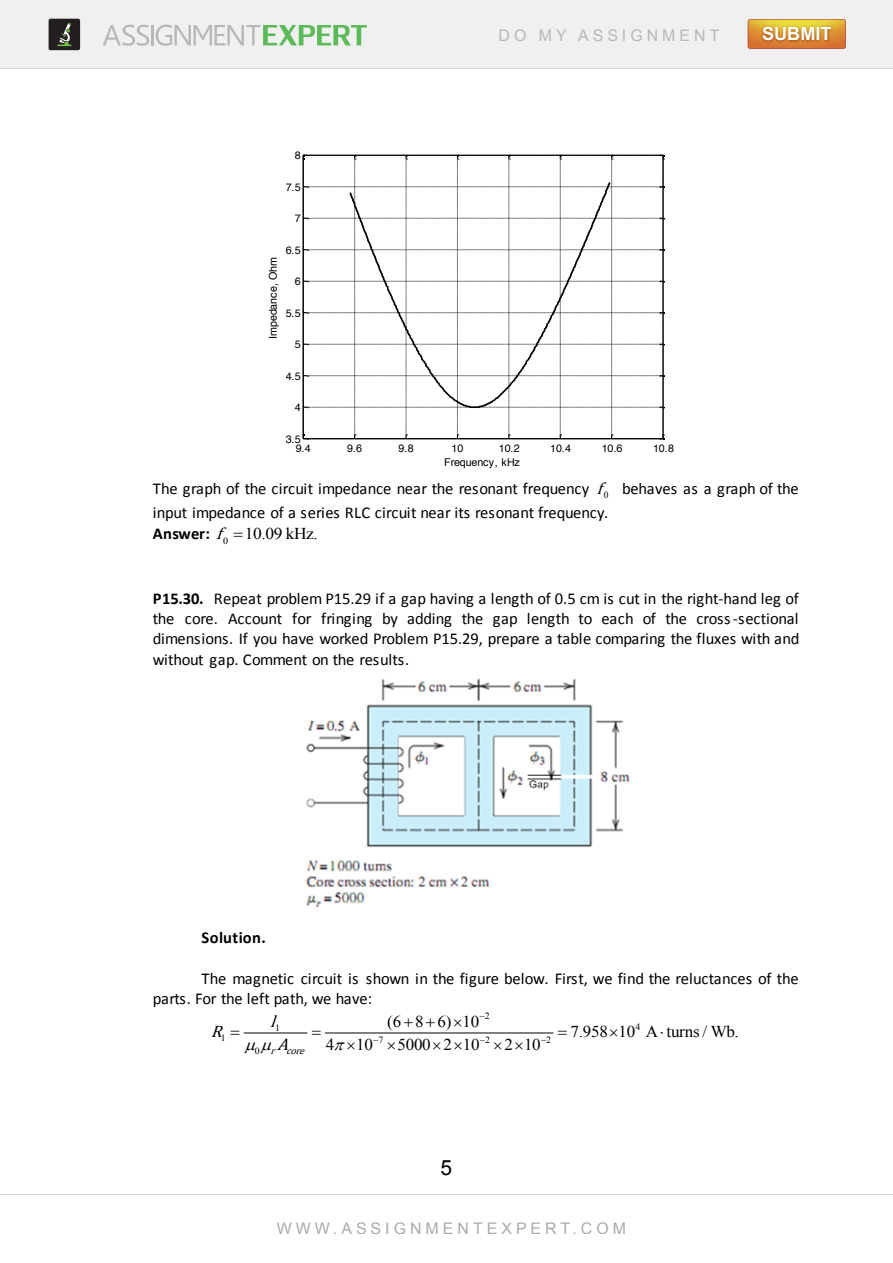
<style>
.page{position:relative;width:893px;height:1263px;background:#fff}
.page>*{position:absolute;margin:0;border:0;box-sizing:border-box;transform-origin:0 0}
.t1{font:21px "Arial";color:#000}
.t2{font:700 18.15px "Arial";color:#fff}
.t3{font:16.5px/20.4px "Calibri";letter-spacing:-.025em;color:#000}
.t4{font:16.5px "Times New Roman";letter-spacing:-.015em;color:#000}
.t5{font:700 16.5px "Calibri";letter-spacing:.02em;color:#000}
.t6{font:16.5px "Times New Roman";letter-spacing:-.015em;color:#000;scale:1.05 1}
.t7{font:italic 16.5px "Cambria Math";color:#000}
.t8{font:15.9px "Arial";letter-spacing:.25em;color:#a9aaae}
.t9{font:15.9px "Arial";letter-spacing:.25em;color:#b6b8b8}
.t10{font:10.8px "Helvetica";letter-spacing:-.015em;color:#000}
.t11{font:9.6px "Times New Roman";color:#000}
.t12{font:italic 9.6px "Cambria Math";color:#000}
.s1{font-family:"Cambria Math";font-style:italic}
.s2{font-family:"Cambria Math";font-weight:400;font-style:italic}
.s3{font-weight:700}
</style>
<div class="page">
<hr style="left:244px;top:1032px;width:63px;height:1px;background:#000">
<hr style="left:325px;top:1032px;width:228px;height:1px;background:#000">
<svg style="left:303px;top:155px;width:361px;height:285px"></svg>
<svg style="left:349px;top:180px;width:263px;height:229px"></svg>
<img style="left:306px;top:678px;width:324px;height:228px">
<div style="left:0;top:0;width:893px;height:69px;background:#eff0ef"></div>
<div style="left:49px;top:19px;width:31px;height:31px;background:#231f20;border-radius:2px"></div>
<svg style="left:57px;top:23px;width:15px;height:23px"></svg>
<svg style="left:748px;top:19px;width:98px;height:30px"></svg>
<img style="left:758px;top:21px;width:78px;height:28px">
<svg style="left:103px;top:25px;width:46px;height:21px"></svg>
<hr style="left:151px;top:25px;width:2px;height:20px;background:#b6b8b8">
<svg style="left:156px;top:25px;width:211px;height:21px"></svg>
<hr style="left:0;top:69px;width:893px;height:1px;background:#d2d4d3">
<hr style="left:0;top:1194px;width:893px;height:1px;background:#d2d4d3">
<p class="t10" style="left:295px;top:151px;width:7px">8</p>
<p class="t10" style="left:286px;top:183px;width:17px">7.5</p>
<p class="t10" style="left:295px;top:214px;width:7px">7</p>
<p class="t10" style="left:286px;top:246px;width:17px">6.5</p>
<p class="t10" style="left:268px;top:339px;width:84px;rotate:-90deg">Impedance, Ohm</p>
<p class="t10" style="left:295px;top:277px;width:7px">6</p>
<p class="t10" style="left:286px;top:309px;width:17px">5.5</p>
<p class="t10" style="left:295px;top:340px;width:7px">5</p>
<p class="t10" style="left:286px;top:371px;width:17px">4.5</p>
<p class="t10" style="left:295px;top:403px;width:7px">4</p>
<p class="t9" style="left:499px;top:27px;width:222px">DO MY ASSIGNMENT</p>
<p class="t2" style="left:762px;top:24px;width:71px">SUBMIT</p>
<p class="t10" style="left:286px;top:434px;width:17px">3.5</p>
<p class="t10" style="left:296px;top:444px;width:17px">9.4</p>
<p class="t10" style="left:347px;top:444px;width:17px">9.6</p>
<p class="t10" style="left:399px;top:444px;width:17px">9.8</p>
<p class="t10" style="left:452px;top:444px;width:13px">10</p>
<p class="t10" style="left:499px;top:444px;width:22px">10.2</p>
<p class="t10" style="left:550px;top:444px;width:22px">10.4</p>
<p class="t10" style="left:602px;top:444px;width:22px">10.6</p>
<p class="t10" style="left:653px;top:444px;width:22px">10.8</p>
<p class="t10" style="left:444px;top:458px;width:77px">Frequency, kHz</p>
<p class="t3" style="left:153px;top:478px;width:647px;line-height:23.9px">The graph of the circuit impedance near the resonant frequency <sub>0</sub><span class="s1">f</span> behaves as a graph of the input impedance of a series RLC circuit near its resonant frequency.</p>
<p class="t5" style="left:153px;top:527px;width:77px">Answer: <sub>0</sub><span class="s2">f</span></p>
<p class="t6" style="left:245px;top:525px;width:71px">10.09 kHz.</p>
<p class="t3" style="left:153px;top:589px;width:648px;text-align:justify"><span class="s3">P15.30.</span> Repeat problem P15.29 if a gap having a length of 0.5 cm is cut in the right-hand leg of the core. Account for fringing by adding the gap length to each of the cross -sectional dimensions. If you have worked Problem P15.29, prepare a table comparing the fluxes with and without gap. Comment on the results.</p>
<p class="t5" style="left:201px;top:931px;width:66px">Solution.</p>
<p class="t3" style="left:153px;top:969px;width:647px;text-indent:49px">The magnetic circuit is shown in the figure below. First, we find the reluctances of the parts. For the left path, we have:</p>
<p class="t11" style="left:485px;top:1011px;width:6px">2</p>
<p class="t11" style="left:275px;top:1022px;width:6px">1</p>
<p class="t11" style="left:635px;top:1021px;width:6px">4</p>
<p class="t11" style="left:221px;top:1033px;width:6px">1</p>
<p class="t11" style="left:378px;top:1034px;width:6px">7</p>
<p class="t11" style="left:485px;top:1034px;width:6px">2</p>
<p class="t11" style="left:546px;top:1034px;width:6px">2</p>
<p class="t11" style="left:255px;top:1046px;width:6px">0</p>
<p class="t7" style="left:270px;top:1014px;width:12px">l</p>
<p class="t4" style="left:387px;top:1012px;width:94px">(6 8 6) 10</p>
<p class="t4" style="left:570px;top:1022px;width:170px">7.958 10 A turns / Wb.</p>
<p class="t7" style="left:211px;top:1024px;width:18px">R</p>
<p class="t4" style="left:326px;top:1035px;width:10px">4</p>
<p class="t4" style="left:356px;top:1035px;width:18px">10</p>
<p class="t4" style="left:347px;top:1035px;width:135px">◆ ◆5000 2 10</p>
<p class="t4" style="left:505px;top:1035px;width:38px">2 10</p>
<p class="t7" style="left:277px;top:1037px;width:18px">A</p>
<p class="t12" style="left:270px;top:1047px;width:38px">r core</p>
<p class="t1" style="left:441px;top:1156px;width:13px">5</p>
<p class="t8" style="left:277px;top:1219px;width:351px">WWW.ASSIGNMENTEXPERT.COM</p>
</div>
